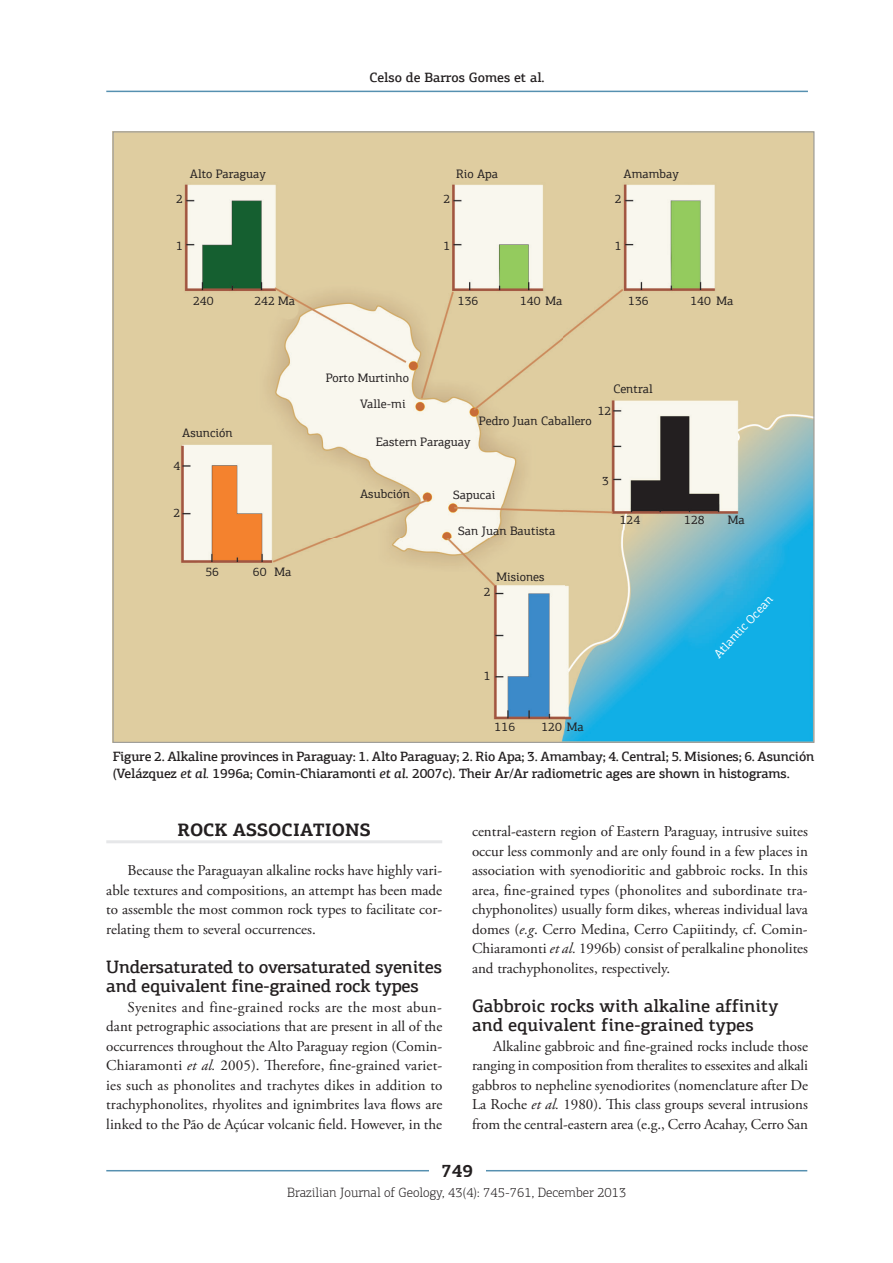
<style>
.page{position:relative;width:893px;height:1263px;background:#fff}
.page>*{position:absolute;margin:0;border:0;box-sizing:border-box;transform-origin:0 0}
.t1{font:500 18px/19.5px "PF Agora Slab Pro";letter-spacing:-.015em;color:#231f20}
.t2{font:700 18px "PF Agora Slab Pro";color:#231f20}
.t3{font:15px/19.5px "Adobe Garamond Pro";color:#231f20;text-align:justify}
.t4{font:500 13.5px/16.2px "PF Agora Slab Pro";letter-spacing:-.015em;color:#231f20}
.t5{font:300 13.5px "PF Agora Slab Pro";color:#231f20}
.t6{font:12.3px/26.8px "PF Agora Slab Pro";color:#231f20;text-align:right}
.t7{font:12.3px "PF Agora Slab Pro";color:#fff}
.s1{font-style:italic}
.s2{font-weight:400;font-style:italic}
</style>
<div class="page">
<hr style="left:106px;top:840px;width:336px;height:3px;background:#e6e7e9">
<img style="left:115px;top:133px;width:697px;height:608px">
<hr style="left:106px;top:1170px;width:701px;height:1px;background:#5690b0">
<div style="left:429px;top:1163px;width:56px;height:15px;background:#fff"></div>
<hr style="left:106px;top:91px;width:702px;height:1px;background:#5690b0">
<p class="t4" style="left:369px;top:69px;width:177px">Celso de Barros Gomes et al.</p>
<p class="t6" style="left:190px;top:160px;width:78px">Alto Paraguay</p>
<p class="t6" style="left:456px;top:160px;width:43px">Rio Apa</p>
<p class="t6" style="left:623px;top:160px;width:57px">Amambay</p>
<p class="t6" style="left:176px;top:185px;width:8px">2</p>
<p class="t6" style="left:176px;top:232px;width:8px">1</p>
<p class="t6" style="left:444px;top:185px;width:8px">2</p>
<p class="t6" style="left:444px;top:232px;width:8px">1</p>
<p class="t6" style="left:615px;top:185px;width:8px">2</p>
<p class="t6" style="left:615px;top:232px;width:8px">1</p>
<p class="t6" style="left:193px;top:287px;width:22px">240</p>
<p class="t6" style="left:254px;top:287px;width:42px">242 Ma</p>
<p class="t6" style="left:458px;top:287px;width:22px">136</p>
<p class="t6" style="left:520px;top:287px;width:44px">140 Ma</p>
<p class="t6" style="left:628px;top:287px;width:22px">136</p>
<p class="t6" style="left:690px;top:287px;width:45px">140 Ma</p>
<p class="t6" style="left:182px;top:419px;width:52px">Asunción</p>
<p class="t6" style="left:174px;top:452px;width:8px">4</p>
<p class="t6" style="left:174px;top:499px;width:8px">2</p>
<p class="t6" style="left:205px;top:558px;width:15px">56</p>
<p class="t6" style="left:253px;top:558px;width:40px">60 Ma</p>
<p class="t6" style="left:326px;top:364px;width:85px">Porto Murtinho<br>Valle-mi</p>
<p class="t6" style="left:376px;top:429px;width:96px">Eastern Paraguay</p>
<p class="t6" style="left:613px;top:375px;width:41px">Central</p>
<p class="t6" style="left:598px;top:398px;width:15px">12</p>
<p class="t6" style="left:479px;top:407px;width:114px">Pedro Juan Caballero</p>
<p class="t6" style="left:602px;top:467px;width:8px">3</p>
<p class="t6" style="left:360px;top:481px;width:51px">Asubción</p>
<p class="t6" style="left:453px;top:481px;width:44px">Sapucai</p>
<p class="t6" style="left:458px;top:517px;width:99px">San Juan Bautista</p>
<p class="t6" style="left:497px;top:563px;width:49px">Misiones</p>
<p class="t6" style="left:484px;top:579px;width:8px">2</p>
<p class="t6" style="left:484px;top:663px;width:8px">1</p>
<p class="t6" style="left:495px;top:714px;width:22px">116</p>
<p class="t6" style="left:541px;top:714px;width:44px">120 Ma</p>
<p class="t6" style="left:620px;top:506px;width:22px">124</p>
<p class="t6" style="left:684px;top:506px;width:22px">128</p>
<p class="t6" style="left:728px;top:506px;width:19px">Ma</p>
<p class="t7" style="left:710px;top:651px;width:82px;rotate:-47deg">Atlantic Ocean</p>
<p class="t4" style="left:113px;top:748px;width:703px">Figure 2. Alkaline provinces in Paraguay: 1. Alto Paraguay; 2. Rio Apa; 3. Amambay; 4. Central; 5. Misiones; 6. Asunción (Velázquez <span class="s1">et al</span><span class="s2">.</span> 1996a; Comin-Chiaramonti <span class="s1">et al</span>. 2007c). Their Ar/Ar radiometric ages are shown in histograms.</p>
<p class="t2" style="left:178px;top:818px;width:195px">ROCK ASSOCIATIONS</p>
<p class="t3" style="left:106px;top:861px;width:337px;text-indent:21px">Because the Paraguayan alkaline rocks have highly vari&shy;able textures and compositions, an attempt has been made to assemble the most common rock types to facilitate cor&shy;relating them to several occurrences.</p>
<p class="t1" style="left:106px;top:956px;width:337px">Undersaturated to oversaturated syenites and equivalent fine-grained rock types</p>
<p class="t3" style="left:106px;top:997px;width:338px;text-indent:21px">Syenites and fine-grained rocks are the most abun&shy;dant petrographic associations that are present in all of the occurrences throughout the Alto Paraguay region (Comin-Chiaramonti <span class="s1">et al.</span> 2005). Therefore, fine-grained variet&shy;ies such as phonolites and trachytes dikes in addition to trachyphonolites, rhyolites and ignimbrites lava flows are linked to the Pão de Açúcar volcanic field. However, in the</p>
<p class="t3" style="left:472px;top:822px;width:338px">central-eastern region of Eastern Paraguay, intrusive suites occur less commonly and are only found in a few places in association with syenodioritic and gabbroic rocks. In this area, fine-grained types (phonolites and subordinate tra&shy;chyphonolites) usually form dikes, whereas individual lava domes (<span class="s1">e.g</span>. Cerro Medina, Cerro Capiitindy, cf. Comin-Chiaramonti <span class="s1">et al.</span> 1996b) consist of peralkaline phonolites and trachyphonolites, respectively.</p>
<p class="t1" style="left:472px;top:995px;width:308px">Gabbroic rocks with alkaline affinity and equivalent fine-grained types</p>
<p class="t3" style="left:472px;top:1036px;width:337px;text-indent:21px">Alkaline gabbroic and fine-grained rocks include those ranging in composition from theralites to essexites and alkali gabbros to nepheline syenodiorites (nomenclature after De La Roche <span class="s1">et al.</span> 1980). This class groups several intrusions from the central-eastern area (e.g., Cerro Acahay, Cerro San</p>
<p class="t2" style="left:441px;top:1160px;width:34px">749</p>
<p class="t5" style="left:287px;top:1184px;width:341px">Brazilian Journal of Geology, 43(4): 745-761, December 2013</p>
</div>
